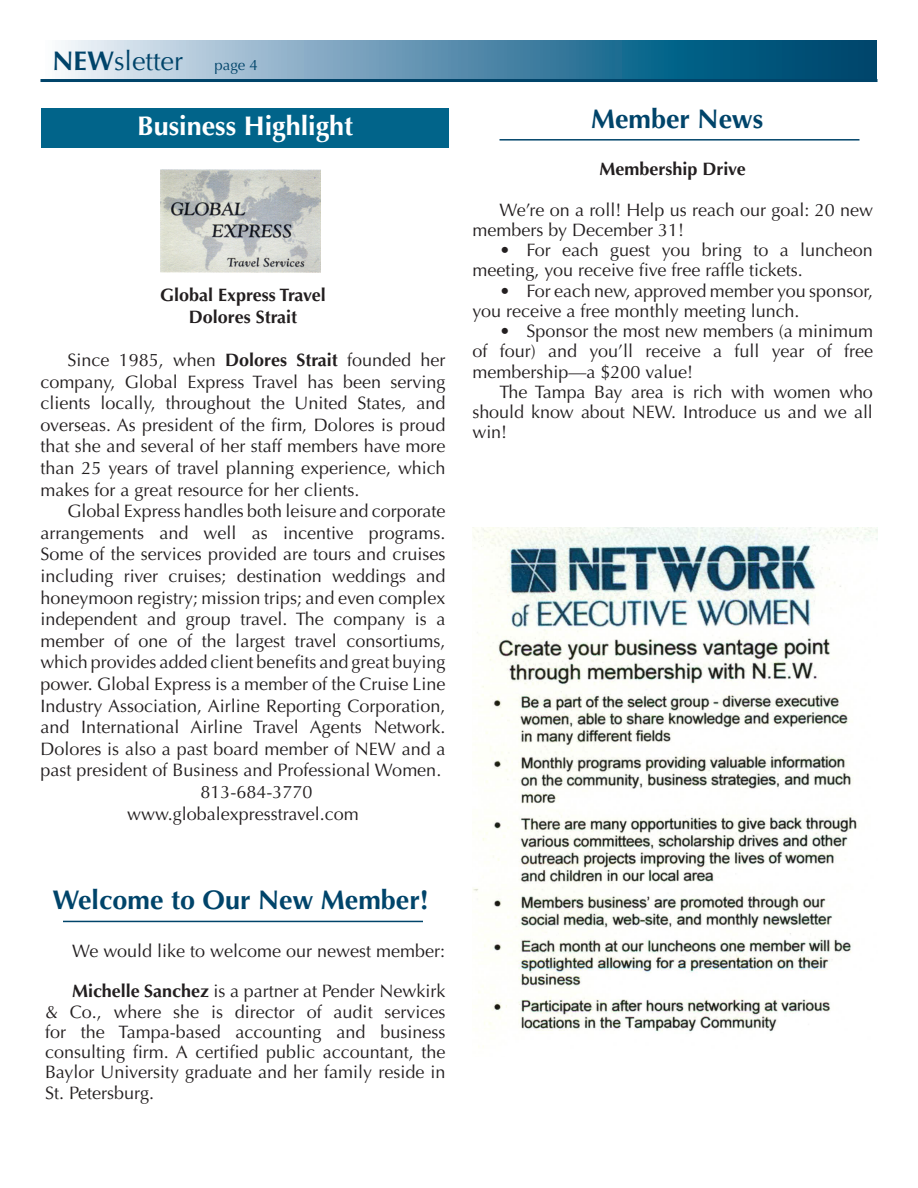
<style>
.page{position:relative;width:918px;height:1188px;background:#fff}
.page>*{position:absolute;margin:0;border:0;box-sizing:border-box;transform-origin:0 0}
.t1{font:700 27px "Optima";color:#00446a}
.t2{font:700 27px "Optima";color:#fff}
.t3{font:27px "Optima";color:#00446a}
.t4{font:18px/21.6px "Optima";color:#231f20;text-align:justify}
.t5{font:700 18px "Optima";color:#231f20}
.s1{font-weight:700}
.s2{font-size:15px}
</style>
<div class="page">
<svg style="left:61px;top:40px;width:816px;height:39px;background:#5a8fac"></svg>
<hr style="left:40px;top:79px;width:838px;height:3px;background:#00446a">
<hr style="left:500px;top:139px;width:360px;height:2px;background:#00446a">
<img style="left:473px;top:528px;width:405px;height:519px">
<div style="left:41px;top:108px;width:408px;height:40px;background:#01648a"></div>
<hr style="left:63px;top:921px;width:360px;height:1px;background:#00446a">
<img style="left:161px;top:170px;width:159px;height:103px">
<p class="t3" style="left:52px;top:45px;width:207px"><span class="s1">NEW</span>sletter <span class="s2">page 4</span></p>
<p class="t2" style="left:137px;top:110px;width:218px">Business Highlight</p>
<p class="t5" style="left:160px;top:285px;width:167px">Global Express Travel</p>
<p class="t5" style="left:189px;top:306px;width:110px">Dolores Strait</p>
<p class="t4" style="left:40px;top:349px;width:407px;text-indent:27px">Since 1985, when <span class="s1">Dolores Strait</span> founded her company, Global Express Travel has been serving clients locally, throughout the United States, and overseas. As president of the firm, Dolores is proud that she and several of her staff members have more than 25 years of travel planning experience, which makes for a great resource for her clients.</p>
<p class="t4" style="left:40px;top:500px;width:407px;text-indent:27px">Global Express handles both leisure and corporate arrangements and well as incentive programs.<br>Some of the services provided are tours and cruises including river cruises; destination weddings and honeymoon registry; mission trips; and even complex independent and group travel. The company is a member of one of the largest travel consortiums, which provides added client benefits and great buying power. Global Express is a member of the Cruise Line Industry Association, Airline Reporting Corporation, and International Airline Travel Agents Network.<br>Dolores is also a past board member of NEW and a past president of Business and Professional Women.</p>
<p class="t4" style="left:200px;top:781px;width:114px">813-684-3770</p>
<p class="t4" style="left:127px;top:803px;width:233px">www.globalexpresstravel.com</p>
<p class="t1" style="left:53px;top:884px;width:378px">Welcome to Our New Member!</p>
<p class="t4" style="left:72px;top:940px;width:375px">We would like to welcome our newest member:</p>
<p class="t4" style="left:45px;top:981px;width:402px;line-height:20.2px;text-indent:27px"><span class="s1">Michelle Sanchez</span> is a partner at Pender Newkirk &amp; Co., where she is director of audit services for the Tampa-based accounting and business consulting firm. A certified public accountant, the Baylor University graduate and her family reside in St. Petersburg.</p>
<p class="t1" style="left:591px;top:103px;width:174px">Member News</p>
<p class="t5" style="left:599px;top:159px;width:148px">Membership Drive</p>
<p class="t4" style="left:472px;top:200px;width:402px;line-height:20.2px;text-indent:27px">We’re on a roll! Help us reach our goal: 20 new members by December 31!</p>
<p class="t4" style="left:472px;top:240px;width:402px;line-height:20.2px;text-indent:27px">• For each guest you bring to a luncheon meeting, you receive five free raffle tickets.</p>
<p class="t4" style="left:472px;top:281px;width:402px;line-height:20.2px;text-indent:27px">• For each new, approved member you sponsor, you receive a free monthly meeting lunch.</p>
<p class="t4" style="left:472px;top:321px;width:402px;line-height:20.2px;text-indent:27px">• Sponsor the most new members (a minimum of four) and you’ll receive a full year of free membership—a $200 value!</p>
<p class="t4" style="left:472px;top:382px;width:402px;line-height:20.2px;text-indent:27px">The Tampa Bay area is rich with women who should know about NEW. Introduce us and we all win!</p>
</div>
